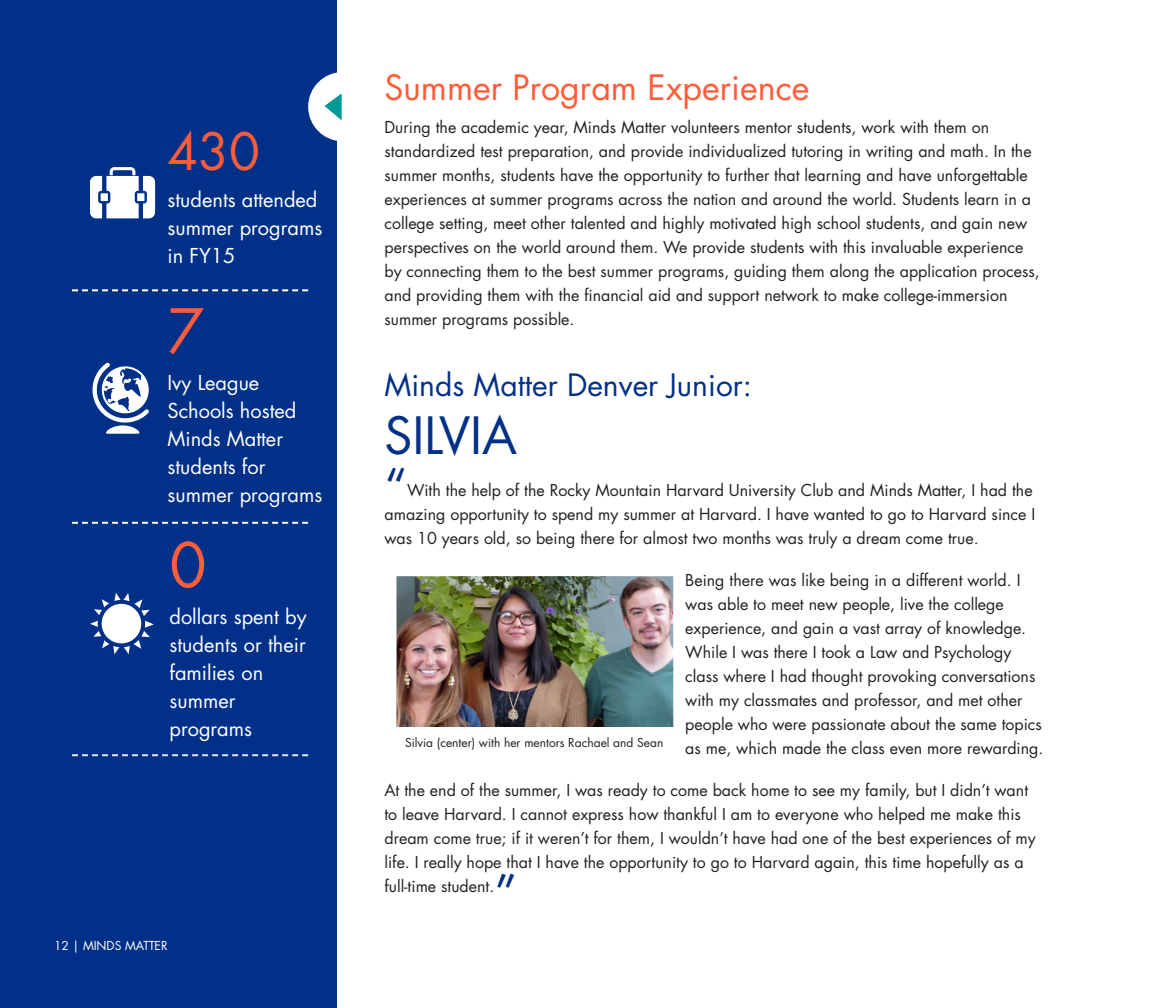
<style>
.page{position:relative;width:1152px;height:1008px;background:#fff}
.page>*{position:absolute;margin:0;border:0;box-sizing:border-box;transform-origin:0 0}
.t1{font:60px "Futura Std";color:#ff5c39}
.t2{font:50px/52px "Futura Std";color:#003087}
.t3{font:50px "Futura Std";color:#ff5c39}
.t4{font:34px "Futura Std";color:#ff5c39}
.t5{font:30px "Futura Std";color:#003087}
.t6{font:20px/28px "Futura Std";color:#fff}
.t7{font:16px/24px "Futura Std";color:#231f20}
.t8{font:12px "Futura Std";color:#231f20}
.t9{font:12px "Futura Std";color:#fff}
</style>
<div class="page">
<div style="left:0;top:0;width:337px;height:1008px;background:#003087"></div>
<svg style="left:72px;top:289px;width:236px;height:2px"></svg>
<svg style="left:72px;top:754px;width:236px;height:2px"></svg>
<svg style="left:90px;top:593px;width:64px;height:61px"></svg>
<svg style="left:92px;top:362px;width:57px;height:72px"></svg>
<svg style="left:90px;top:167px;width:65px;height:51px"></svg>
<div style="left:308px;top:72px;width:70px;height:69px;background:#fff;border-radius:50%"></div>
<svg style="left:325px;top:93px;width:17px;height:27px"></svg>
<svg style="left:72px;top:522px;width:236px;height:2px"></svg>
<img style="left:397px;top:577px;width:275px;height:150px">
<h2 class="t3" style="left:168px;top:119px;width:94px">430</h2>
<p class="t6" style="left:168px;top:185px;width:156px">students attended summer programs in FY15</p>
<h1 class="t1" style="left:168px;top:293px;width:38px">7</h1>
<p class="t6" style="left:168px;top:369px;width:156px">Ivy League<br>Schools hosted<br>Minds Matter students for summer programs</p>
<h1 class="t1" style="left:170px;top:527px;width:38px">0</h1>
<p class="t6" style="left:170px;top:603px;width:139px">dollars spent by students or their families on summer programs</p>
<p class="t9" style="left:54px;top:938px;width:115px">12 | Minds Matter</p>
<h3 class="t4" style="left:384px;top:66px;width:427px">Summer Program Experience</h3>
<p class="t7" style="left:384px;top:115px;width:657px">During the academic year, Minds Matter volunteers mentor students, work with them on standardized test preparation, and provide individualized tutoring in writing and math. In the summer months, students have the opportunity to further that learning and have unforgettable experiences at summer programs across the nation and around the world. Students learn in a college setting, meet other talented and highly motivated high school students, and gain new perspectives on the world around them. We provide students with this invaluable experience by connecting them to the best summer programs, guiding them along the application process, and providing them with the financial aid and support network to make college-immersion summer programs possible.</p>
<h3 class="t5" style="left:384px;top:366px;width:369px">Minds Matter Denver Junior:</h3>
<h2 class="t2" style="left:384px;top:410px;width:109px">SILVIA “</h2>
<p class="t7" style="left:384px;top:478px;width:652px;text-indent:23px">With the help of the Rocky Mountain Harvard University Club and Minds Matter, I had the amazing opportunity to spend my summer at Harvard. I have wanted to go to Harvard since I was 10 years old, so being there for almost two months was truly a dream come true.</p>
<p class="t7" style="left:685px;top:568px;width:360px">Being there was like being in a different world. I was able to meet new people, live the college experience, and gain a vast array of knowledge.<br>While I was there I took a Law and Psychology class where I had thought provoking conversations with my classmates and professor, and met other people who were passionate about the same topics as me, which made the class even more rewarding.</p>
<p class="t7" style="left:384px;top:778px;width:653px">At the end of the summer, I was ready to come back home to see my family, but I didn’t want to leave Harvard. I cannot express how thankful I am to everyone who helped me make this dream come true; if it weren’t for them, I wouldn’t have had one of the best experiences of my life. I really hope that I have the opportunity to go to Harvard again, this time hopefully as a full-time student.</p>
<p class="t8" style="left:405px;top:735px;width:260px">Silvia (center) with her mentors Rachael and Sean</p>
<h2 class="t2" style="left:494px;top:868px;width:24px">”</h2>
</div>
